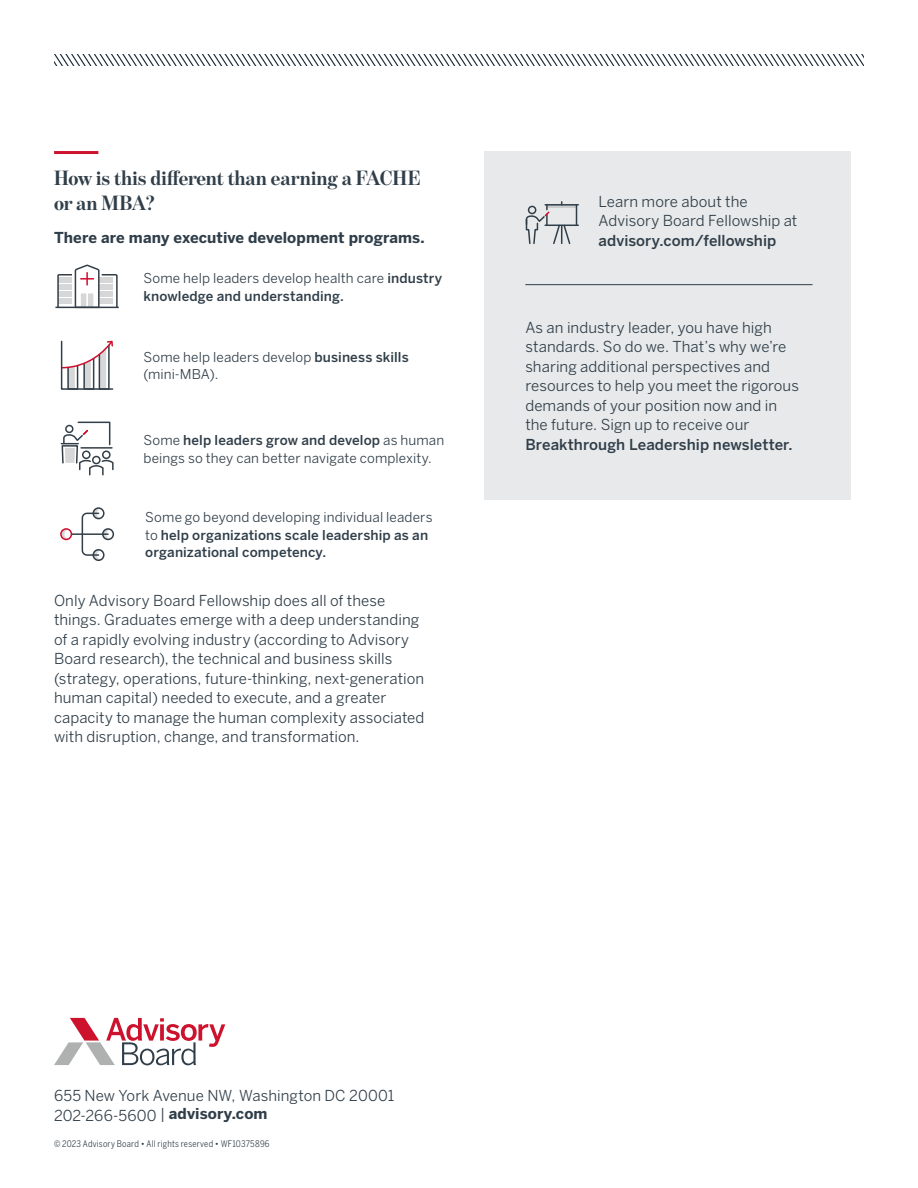
<style>
.page{position:relative;width:918px;height:1188px;background:#fff}
.page>*{position:absolute;margin:0;border:0;box-sizing:border-box;transform-origin:0 0}
.t1{font:700 21px/25.2px "Benton Mod Disp";color:#303e49}
.t2{font:15px/19.5px "Benton Sans";letter-spacing:.005em;color:#303e49}
.t3{font:500 15px "Benton Sans";letter-spacing:.005em;color:#303e49}
.t4{font:700 15px "Benton Sans";letter-spacing:.005em;color:#303e49}
.t5{font:500 13.5px/17.5px "Benton Sans";letter-spacing:.01em;color:#303e49}
.t6{font:13.5px/17.5px "Benton Sans";letter-spacing:.01em;color:#303e49}
.t7{font:9px "Benton Sans Condensed";letter-spacing:.025em;color:#303e49}
.s1{font-weight:400}
.s2{font-weight:500}
.s3{font-weight:700}
</style>
<div class="page">
<svg style="left:54px;top:1018px;width:171px;height:47px"></svg>
<div style="left:484px;top:151px;width:366px;height:349px;background:#e7e9ea"></div>
<svg style="left:54px;top:54px;width:810px;height:12px"></svg>
<hr style="left:55px;top:307px;width:64px;height:1px;background:#323e48">
<svg style="left:57px;top:265px;width:61px;height:44px"></svg>
<svg style="left:61px;top:341px;width:52px;height:49px"></svg>
<svg style="left:61px;top:422px;width:53px;height:54px"></svg>
<svg style="left:61px;top:531px;width:5px;height:8px"></svg>
<div style="left:102px;top:528px;width:12px;height:12px;border:2px solid #323e48;border-radius:50%"></div>
<div style="left:93px;top:507px;width:12px;height:12px;border:2px solid #323e48;border-radius:50%"></div>
<div style="left:93px;top:549px;width:12px;height:12px;border:2px solid #323e48;border-radius:50%"></div>
<hr style="left:71px;top:533px;width:37px;height:2px;background:#323e48">
<svg style="left:81px;top:508px;width:30px;height:52px"></svg>
<div style="left:60px;top:528px;width:12px;height:12px;border:2px solid #ce0e2d;border-radius:50%"></div>
<hr style="left:54px;top:151px;width:44px;height:3px;background:#cd122d">
<hr style="left:545px;top:204px;width:33px;height:2px;background:#303e49">
<hr style="left:545px;top:225px;width:33px;height:1px;background:#303e49">
<svg style="left:525px;top:202px;width:52px;height:43px"></svg>
<hr style="left:525px;top:284px;width:288px;height:1px;background:#303e49">
<h1 class="t1" style="left:54px;top:165px;width:368px">How is this different than earning a FACHE or an MBA?</h1>
<p class="t4" style="left:54px;top:229px;width:372px">There are many executive development programs.</p>
<p class="t5" style="left:143px;top:269px;width:300px"><span class="s1">Some help leaders develop health care</span> industry knowledge and understanding.</p>
<p class="t6" style="left:143px;top:348px;width:267px">Some help leaders develop <span class="s2">business skills </span>(mini-MBA).</p>
<p class="t6" style="left:143px;top:431px;width:302px">Some <span class="s2">help leaders grow and develop</span> as human beings so they can better navigate complexity.</p>
<p class="t5" style="left:145px;top:508px;width:289px"><span class="s1">Some go beyond developing individual leaders to</span> help organizations scale leadership as an organizational competency.</p>
<p class="t2" style="left:54px;top:590px;width:372px">Only Advisory Board Fellowship does all of these things. Graduates emerge with a deep understanding of a rapidly evolving industry (according to Advisory Board research), the technical and business skills (strategy, operations, future-thinking, next-generation human capital) needed to execute, and a greater capacity to manage the human complexity associated with disruption, change, and transformation.</p>
<p class="t2" style="left:598px;top:191px;width:200px">Learn more about the<br>Advisory Board Fellowship at</p>
<p class="t3" style="left:598px;top:231px;width:179px">advisory.com/fellowship</p>
<p class="t2" style="left:525px;top:317px;width:275px">As an industry leader, you have high standards. So do we. That’s why we’re sharing additional perspectives and resources to help you meet the rigorous demands of your position now and in the future. Sign up to receive our</p>
<p class="t3" style="left:525px;top:435px;width:269px">Breakthrough Leadership newsletter.</p>
<p class="t2" style="left:54px;top:1086px;width:342px">655 New York Avenue NW, Washington DC 20001<br>202-266-5600 | <span class="s3">advisory.com</span></p>
<p class="t7" style="left:54px;top:1138px;width:217px">© 2023 Advisory Board • All rights reserved • WF10375896</p>
</div>
